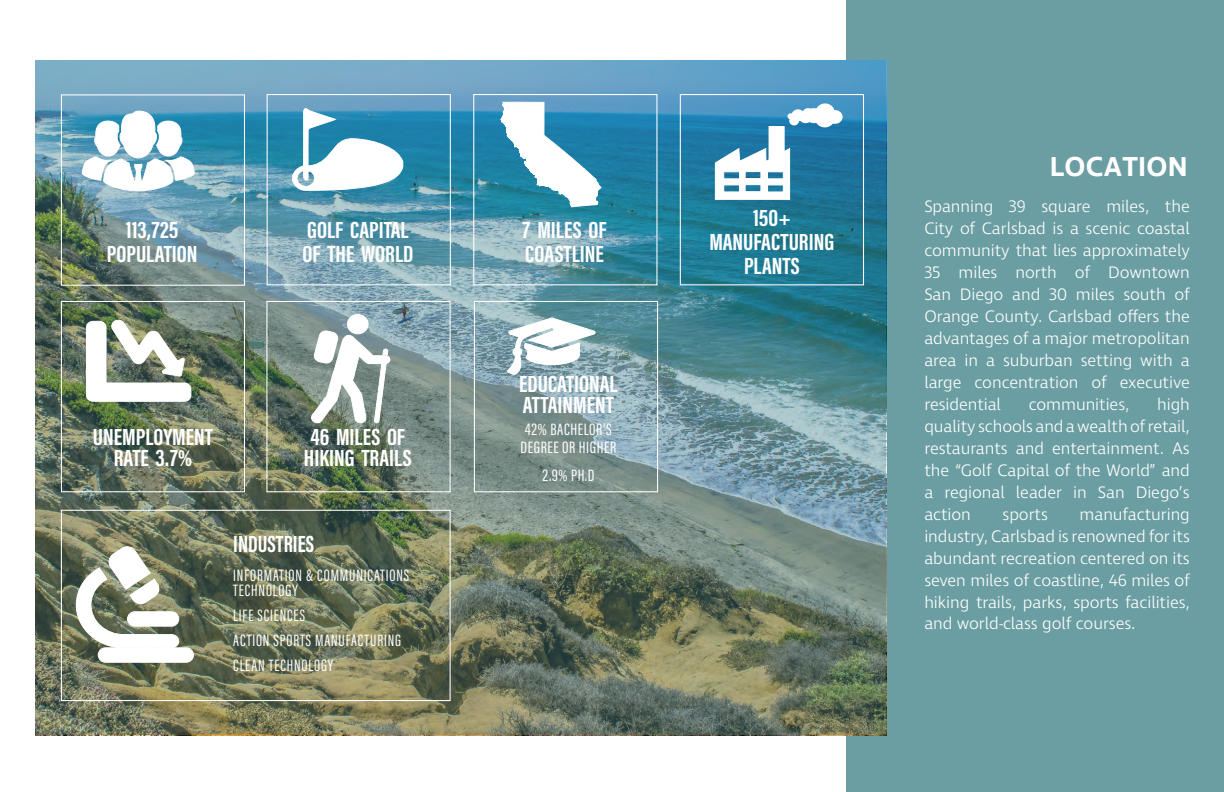
<style>
.page{position:relative;width:1224px;height:792px;background:#fff}
.page>*{position:absolute;margin:0;border:0;box-sizing:border-box;transform-origin:0 0}
.t1{font:600 28px "Ingra";letter-spacing:.01em;color:#fff}
.t2{font:700 24px/24px "Acumin Pro Extra Cond";color:#fff;scale:1.07 1}
.t3{font:700 24px "Acumin Pro Extra Cond";color:#fff}
.t4{font:300 17px/22px "Ingra";letter-spacing:-.005em;color:#fff;text-align:justify}
.t5{font:17px/25px "Acumin Pro Extra Cond";letter-spacing:.05em;color:#fff}
.t6{font:17px/18px "Acumin Pro Extra Cond";letter-spacing:.03em;color:#fff;scale:1.07 1}
.t7{font:17px "Acumin Pro Extra Cond";letter-spacing:.05em;color:#fff;scale:1.07 1}
</style>
<div class="page">
<div style="left:846px;top:0;width:378px;height:792px;background:#6b9ea2"></div>
<img style="left:36px;top:60px;width:850px;height:676px">
<div style="left:61px;top:94px;width:184px;height:192px;border:1px solid #fff"></div>
<svg style="left:81px;top:110px;width:114px;height:82px"></svg>
<div style="left:267px;top:94px;width:184px;height:191px;border:1px solid #fff"></div>
<img style="left:291px;top:60px;width:113px;height:676px">
<div style="left:473px;top:94px;width:184px;height:191px;border:1px solid #fff"></div>
<svg style="left:500px;top:101px;width:102px;height:107px"></svg>
<div style="left:680px;top:94px;width:184px;height:191px;border:1px solid #fff"></div>
<svg style="left:714px;top:103px;width:129px;height:97px"></svg>
<div style="left:266px;top:301px;width:185px;height:191px;border:1px solid #fff"></div>
<svg style="left:309px;top:329px;width:82px;height:96px"></svg>
<div style="left:347px;top:315px;width:21px;height:19px;background:#fff;border-radius:50%"></div>
<div style="left:347px;top:314px;width:22px;height:20px;border:1px solid #fff;border-radius:50%"></div>
<div style="left:474px;top:301px;width:184px;height:191px;border:1px solid #fff"></div>
<svg style="left:506px;top:317px;width:90px;height:59px"></svg>
<div style="left:61px;top:301px;width:184px;height:191px;border:1px solid #fff"></div>
<svg style="left:85px;top:319px;width:107px;height:83px"></svg>
<div style="left:61px;top:510px;width:390px;height:191px;border:1px solid #fff"></div>
<svg style="left:75px;top:544px;width:105px;height:105px"></svg>
<div style="left:128px;top:612px;width:51px;height:14px;background:#fff;border-radius:7px"></div>
<div style="left:127px;top:611px;width:52px;height:16px;border:1px solid #fff;border-radius:7px"></div>
<div style="left:98px;top:648px;width:95px;height:14px;background:#fff;border-radius:7px"></div>
<div style="left:98px;top:647px;width:96px;height:16px;border:1px solid #fff;border-radius:7px"></div>
<h2 class="t2" style="left:107px;top:218px;width:86px;text-align:center">113,725<br>POPULATION</h2>
<h2 class="t2" style="left:303px;top:218px;width:105px">GOLF CAPITAL<br>OF THE WORLD</h2>
<h2 class="t2" style="left:523px;top:218px;width:80px">7 MILES OF<br>COASTLINE</h2>
<h2 class="t2" style="left:93px;top:426px;width:114px;line-height:21.1px;text-align:center">UNEMPLOYMENT<br>RATE 3.7%</h2>
<h2 class="t2" style="left:304px;top:426px;width:102px;line-height:21.1px">46 MILES OF<br>HIKING TRAILS</h2>
<h2 class="t3" style="left:233px;top:530px;width:83px">INDUSTRIES</h2>
<p class="t5" style="left:233px;top:567px;width:177px;line-height:15px">INFORMATION &amp; COMMUNICATIONS<br>TECHNOLOGY</p>
<p class="t5" style="left:233px;top:602px;width:169px">LIFE SCIENCES<br>ACTION SPORTS MANUFACTURING<br>CLEAN TECHNOLOGY</p>
<h2 class="t2" style="left:519px;top:373px;width:93px;line-height:21.1px">EDUCATIONAL<br>ATTAINMENT</h2>
<p class="t6" style="left:521px;top:421px;width:91px">42% BACHELOR’S<br>DEGREE OR HIGHER</p>
<p class="t7" style="left:543px;top:465px;width:50px">2.9% PH.D</p>
<h2 class="t2" style="left:709px;top:205px;width:118px;text-align:center">150+<br>MANUFACTURING<br>PLANTS</h2>
<h1 class="t1" style="left:1050px;top:149px;width:139px">LOCATION</h1>
<p class="t4" style="left:924px;top:196px;width:267px">Spanning 39 square miles, the City of Carlsbad is a scenic coastal community that lies approximately 35 miles north of Downtown San Diego and 30 miles south of Orange County. Carlsbad offers the advantages of a major metropolitan area in a suburban setting with a large concentration of executive residential</p>
<p class="t4" style="left:924px;top:394px;width:267px;text-indent:233px">high quality schools and a wealth of retail, restaurants and entertainment. As the “Golf Capital of the World” and a regional leader in San Diego’s action</p>
<p class="t4" style="left:1029px;top:394px;width:102px">communities,</p>
<p class="t4" style="left:924px;top:504px;width:267px;text-indent:155px">manufacturing industry, Carlsbad is renowned for its abundant recreation centered on its seven miles of coastline, 46 miles of hiking trails, parks, sports facilities, and world-class golf courses.</p>
<p class="t4" style="left:1003px;top:504px;width:47px">sports</p>
</div>
